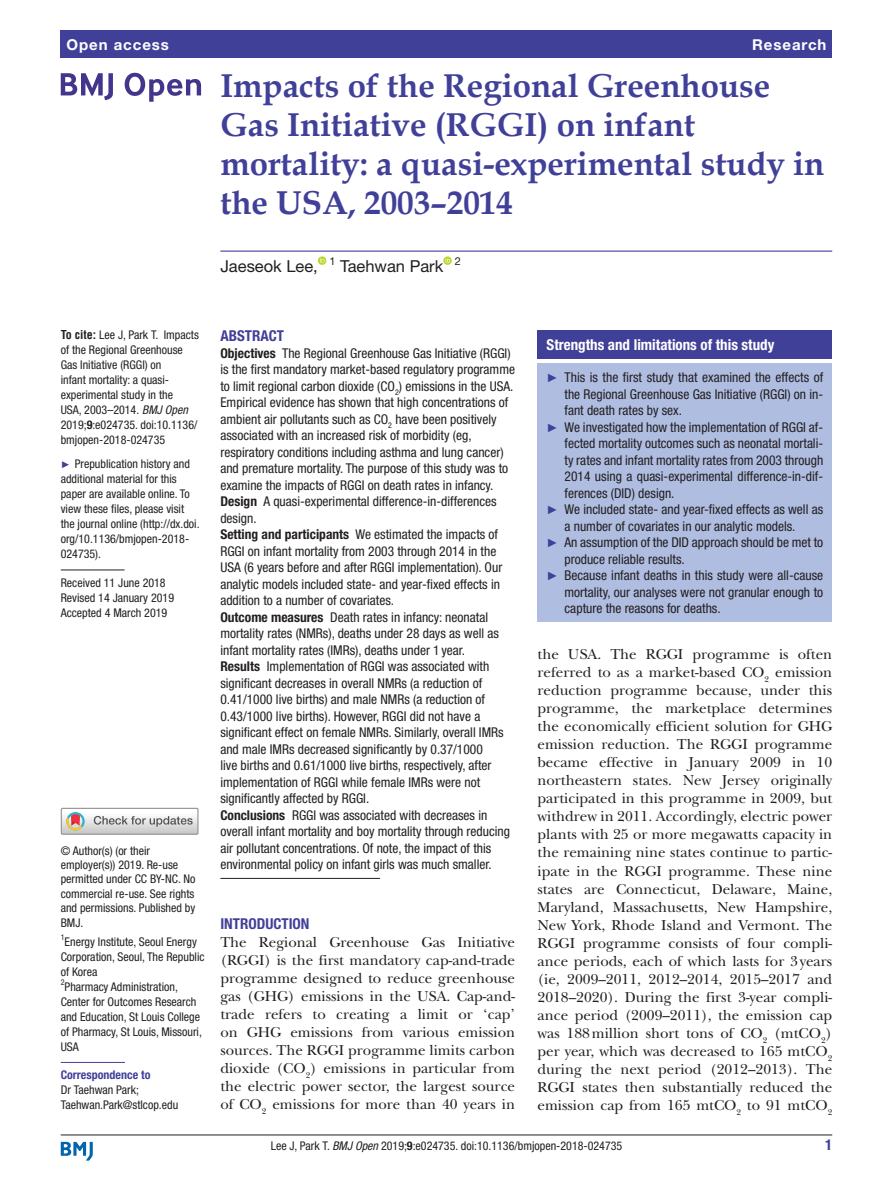
<style>
.page{position:relative;width:893px;height:1191px;background:#fff}
.page>*{position:absolute;margin:0;border:0;box-sizing:border-box;transform-origin:0 0}
.t1{font:700 33px/39px "Book Antiqua";color:#414099}
.t2{font:16.5px "Helvetica Neue LT Std";color:#231f20}
.t3{font:15px/18px "New Baskerville";color:#231f20;text-align:justify}
.t4{font:700 condensed 15px "Helvetica Neue LT Std";color:#fff}
.t5{font:700 condensed 15px "Helvetica Neue LT Std";color:#414099}
.t6{font:700 15px "Helvetica Neue LT Std";letter-spacing:.065em;color:#fff}
.t7{font:condensed 13.5px/16.5px "Helvetica Neue LT Std";color:#231f20}
.t8{font:condensed 12px/15px "Helvetica Neue LT Std";color:#231f20}
.t9{font:700 condensed 12px "Helvetica Neue LT Std";color:#414099}
.t10{font:10.95px "Helvetica Neue LT Std";color:#231f20}
.t11{font:condensed 7.95px "Helvetica Neue LT Std";color:#231f20}
.s1{font-family:"Helvetica LT Std";font-weight:700}
.s2{font-style:italic}
.s3{font-weight:700}
.s4{font-family:"Arial";font-stretch:normal;font-size:9.75px;color:#414099}
.s5{font-family:"Arial";font-stretch:normal;font-size:12px;color:#414099}
</style>
<div class="page">
<hr style="left:61px;top:1134px;width:771px;height:1px;background:#231f20">
<svg style="left:61px;top:1141px;width:32px;height:19px"></svg>
<div style="left:61px;top:31px;width:771px;height:27px;background:#414099"></div>
<hr style="left:220px;top:250px;width:612px;height:2px;background:#414099">
<svg style="left:318px;top:256px;width:8px;height:9px"></svg>
<svg style="left:443px;top:256px;width:9px;height:9px"></svg>
<hr style="left:61px;top:569px;width:64px;height:1px;background:#231f20">
<hr style="left:61px;top:1062px;width:64px;height:1px;background:#414099">
<svg style="left:61px;top:73px;width:52px;height:27px"></svg>
<svg style="left:125px;top:73px;width:76px;height:29px"></svg>
<div style="left:61px;top:807px;width:138px;height:27px;border:1px solid #969090"></div>
<svg style="left:61px;top:808px;width:137px;height:26px"></svg>
<hr style="left:220px;top:878px;width:160px;height:1px;background:#231f20">
<div style="left:538px;top:331px;width:294px;height:28px;background:#414099"></div>
<div style="left:538px;top:363px;width:294px;height:259px;background:#afbde1"></div>
<p class="t6" style="left:66px;top:35px;width:104px">Open access</p>
<p class="t6" style="left:752px;top:35px;width:76px">Research</p>
<h1 class="t1" style="left:220px;top:66px;width:605px">Impacts of the Regional Greenhouse<br>Gas Initiative (RGGI) on infant mortality: a quasi-experimental study in the USA, 2003–2014</h1>
<p class="t2" style="left:220px;top:257px;width:99px">Jaeseok Lee,</p>
<p class="t10" style="left:329px;top:254px;width:8px">1</p>
<p class="t2" style="left:340px;top:257px;width:105px">Taehwan Park</p>
<p class="t10" style="left:455px;top:254px;width:8px">2</p>
<p class="t8" style="left:61px;top:327px;width:140px"><span class="s1">To cite:</span> Lee J, Park T. Impacts of the Regional Greenhouse<br>Gas Initiative (RGGI) on<br>infant mortality: a quasi&shy;experimental study in the<br>USA, 2003–2014. <span class="s2">BMJ Open<br></span>2019;<span class="s3">9</span>:e024735. doi:10.1136/ bmjopen-2018-024735</p>
<p class="t8" style="left:61px;top:456px;width:140px"><span class="s4">►</span> Prepublication history and additional material for this paper are available online. To view these files, please visit the journal online (http://dx.doi. org/10.1136/bmjopen-2018-<br>024735).</p>
<p class="t8" style="left:61px;top:575px;width:115px">Received 11 June 2018<br>Revised 14 January 2019<br>Accepted 4 March 2019</p>
<p class="t8" style="left:61px;top:843px;width:136px;line-height:14.4px">© Author(s) (or their employer(s)) 2019. Re-use permitted under CC BY-NC. No commercial re-use. See rights and permissions. Published by<br>BMJ.</p>
<p class="t11" style="left:61px;top:933px;width:5px">1</p>
<p class="t8" style="left:61px;top:934px;width:145px;text-indent:4px">Energy Institute, Seoul Energy<br>Corporation, Seoul, The Republic of Korea</p>
<p class="t11" style="left:61px;top:978px;width:5px">2</p>
<p class="t8" style="left:61px;top:979px;width:143px;text-indent:4px">Pharmacy Administration,<br>Center for Outcomes Research and Education, St Louis College of Pharmacy, St Louis, Missouri,<br>USA</p>
<p class="t9" style="left:61px;top:1067px;width:91px">Correspondence to</p>
<p class="t8" style="left:61px;top:1082px;width:119px">Dr Taehwan Park;<br>Taehwan.Park@stlcop.edu</p>
<p class="t5" style="left:220px;top:327px;width:65px">Abstract</p>
<p class="t7" style="left:220px;top:345px;width:296px"><span class="s3">Objectives</span> The Regional Greenhouse Gas Initiative (RGGI) is the first mandatory market-based regulatory programme to limit regional carbon dioxide (CO<sub>2</sub>) emissions in the USA.<br>Empirical evidence has shown that high concentrations of ambient air pollutants such as CO<sub>2</sub> have been positively associated with an increased risk of morbidity (eg, respiratory conditions including asthma and lung cancer) and premature mortality. The purpose of this study was to examine the impacts of RGGI on death rates in infancy.<br><span class="s3">Design</span> A quasi-experimental difference-in-differences design.<br><span class="s3">Setting and participants</span> We estimated the impacts of RGGI on infant mortality from 2003 through 2014 in the USA (6 years before and after RGGI implementation). Our analytic models included state- and year-fixed effects in addition to a number of covariates.<br><span class="s3">Outcome measures</span> Death rates in infancy: neonatal mortality rates (NMRs), deaths under 28 days as well as infant mortality rates (IMRs), deaths under 1 year.<br><span class="s3">Results</span> Implementation of RGGI was associated with significant decreases in overall NMRs (a reduction of 0.41/1000 live births) and male NMRs (a reduction of 0.43/1000 live births). However, RGGI did not have a significant effect on female NMRs. Similarly, overall IMRs and male IMRs decreased significantly by 0.37/1000<br>live births and 0.61/1000 live births, respectively, after implementation of RGGI while female IMRs were not significantly affected by RGGI.<br><span class="s3">Conclusions</span> RGGI was associated with decreases in overall infant mortality and boy mortality through reducing air pollutant concentrations. Of note, the impact of this environmental policy on infant girls was much smaller.</p>
<p class="t5" style="left:220px;top:915px;width:91px">Introduction</p>
<p class="t3" style="left:220px;top:933px;width:296px">The Regional Greenhouse Gas Initiative (RGGI) is the first mandatory cap-and-trade programme designed to reduce greenhouse gas (GHG) emissions in the USA. Cap-and&shy;trade refers to creating a limit or ‘cap’ on GHG emissions from various emission sources. The RGGI programme limits carbon dioxide (CO<sub>2</sub>) emissions in particular from the electric power sector, the largest source of CO<sub>2</sub> emissions for more than 40 years in</p>
<p class="t4" style="left:547px;top:336px;width:229px">Strengths and limitations of this study</p>
<p class="t7" style="left:547px;top:369px;width:278px"><span class="s5">►</span> This is the first study that examined the effects of</p>
<p class="t7" style="left:565px;top:385px;width:260px">the Regional Greenhouse Gas Initiative (RGGI) on in-</p>
<p class="t7" style="left:565px;top:402px;width:119px">fant death rates by sex.</p>
<p class="t7" style="left:547px;top:418px;width:278px"><span class="s5">►</span> We investigated how the implementation of RGGI af-</p>
<p class="t7" style="left:565px;top:435px;width:260px">fected mortality outcomes such as neonatal mortali-</p>
<p class="t7" style="left:565px;top:451px;width:260px">ty rates and infant mortality rates from 2003 through</p>
<p class="t7" style="left:565px;top:468px;width:260px">2014 using a quasi-experimental difference-in-dif-</p>
<p class="t7" style="left:565px;top:484px;width:111px">ferences (DID) design.</p>
<p class="t7" style="left:547px;top:501px;width:278px"><span class="s5">►</span> We included state- and year-fixed effects as well as</p>
<p class="t7" style="left:565px;top:517px;width:232px">a number of covariates in our analytic models.</p>
<p class="t7" style="left:547px;top:534px;width:278px"><span class="s5">►</span> An assumption of the DID approach should be met to</p>
<p class="t7" style="left:565px;top:550px;width:122px">produce reliable results.</p>
<p class="t7" style="left:547px;top:567px;width:278px"><span class="s5">►</span> Because infant deaths in this study were all-cause</p>
<p class="t7" style="left:565px;top:583px;width:260px">mortality, our analyses were not granular enough to</p>
<p class="t7" style="left:565px;top:600px;width:158px">capture the reasons for deaths.</p>
<p class="t3" style="left:538px;top:645px;width:296px">the USA. The RGGI programme is often referred to as a market-based CO<sub>2</sub> emission reduction programme because, under this programme, the marketplace determines the economically efficient solution for GHG emission reduction. The RGGI programme became effective in January 2009 in 10 northeastern states. New Jersey originally participated in this programme in 2009, but withdrew in 2011. Accordingly, electric power plants with 25 or more megawatts capacity in the remaining nine states continue to partic&shy;ipate in the RGGI programme. These nine states are Connecticut, Delaware, Maine, Maryland, Massachusetts, New Hampshire, New York, Rhode Island and Vermont. The RGGI programme consists of four compli&shy;ance periods, each of which lasts for 3years (ie, 2009–2011, 2012–2014, 2015–2017 and 2018–2020). During the first 3-year compli&shy;ance period (2009–2011), the emission cap was 188million short tons of CO<sub>2</sub> (mtCO<sub>2</sub>) per year, which was decreased to 165 mtCO<sub>2 </sub>during the next period (2012–2013). The RGGI states then substantially reduced the emission cap from 165 mtCO<sub>2</sub> to 91 mtCO<sub>2</sub></p>
<p class="t8" style="left:271px;top:1137px;width:353px">Lee J, Park T. <span class="s2">BMJ Open</span> 2019;<span class="s3">9</span>:e024735. doi:10.1136/bmjopen-2018-024735</p>
<p class="t5" style="left:825px;top:1135px;width:9px">1</p>
</div>
